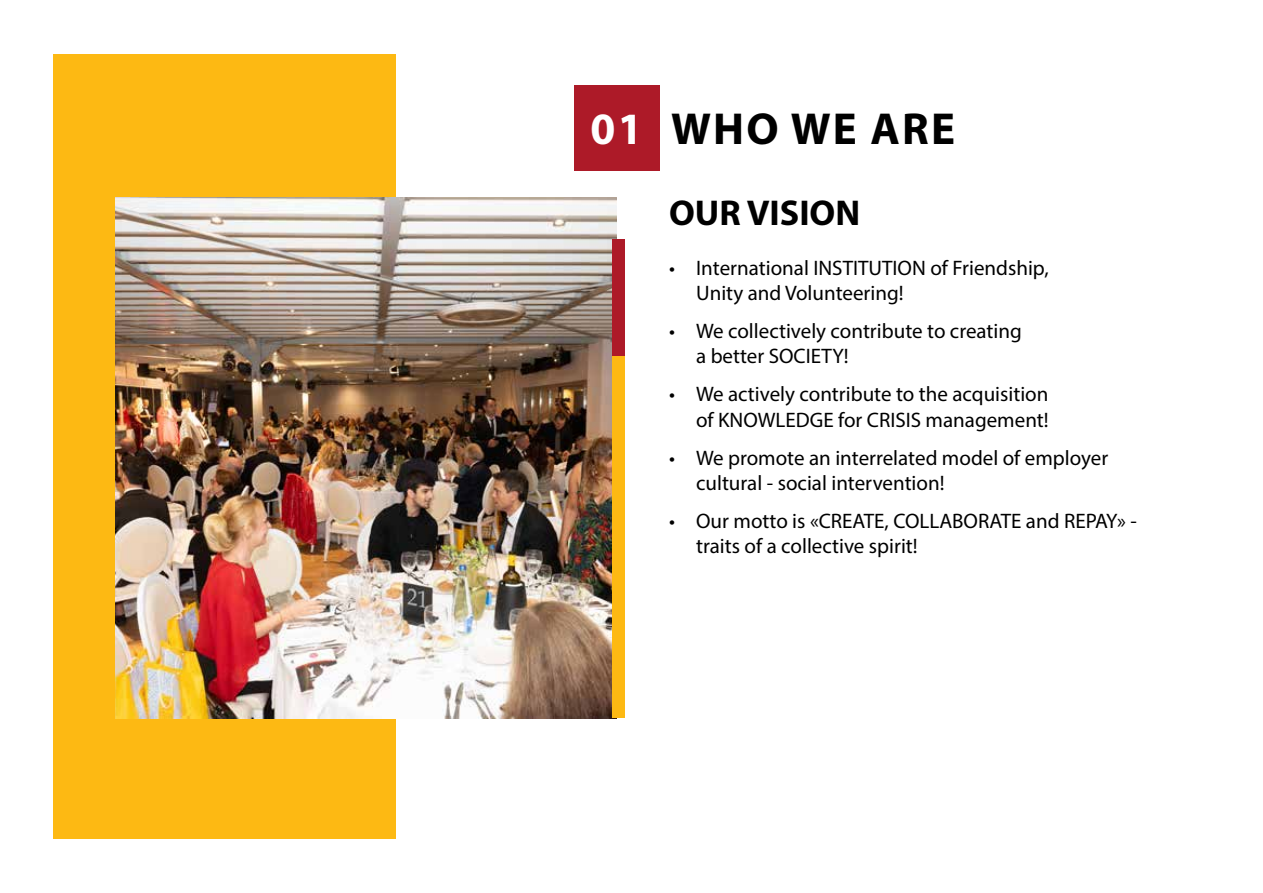
<style>
.page{position:relative;width:1263px;height:893px;background:#fff}
.page>*{position:absolute;margin:0;border:0;box-sizing:border-box;transform-origin:0 0}
.t1{font:700 45px "Myriad Pro";letter-spacing:.05em;color:#000}
.t2{font:700 45px "Myriad Pro";color:#fff}
.t3{font:700 36px "Myriad Pro";color:#000}
.t4{font:21px/25.2px "Myriad Pro";color:#000}
</style>
<div class="page">
<div style="left:53px;top:54px;width:342px;height:785px;background:#fdb913"></div>
<img style="left:116px;top:198px;width:501px;height:520px">
<div style="left:612px;top:356px;width:12px;height:362px;background:#fdb913"></div>
<div style="left:612px;top:239px;width:12px;height:117px;background:#ad1a28"></div>
<div style="left:574px;top:85px;width:85px;height:85px;background:#ad1a28"></div>
<h1 class="t2" style="left:590px;top:100px;width:54px">01</h1>
<h1 class="t1" style="left:671px;top:100px;width:286px">WHO WE ARE</h1>
<h2 class="t3" style="left:669px;top:189px;width:193px">OUR VISION</h2>
<p class="t4" style="left:696px;top:255px;width:354px;text-indent:-27px">• International INSTITUTION of Friendship,<br>Unity and Volunteering!</p>
<p class="t4" style="left:696px;top:318px;width:327px;text-indent:-27px">• We collectively contribute to creating a better SOCIETY!</p>
<p class="t4" style="left:669px;top:381px;width:381px;text-align:right">• We actively contribute to the acquisition of KNOWLEDGE for CRISIS management!</p>
<p class="t4" style="left:696px;top:445px;width:414px;text-indent:-27px">• We promote an interrelated model of employer cultural - social intervention!</p>
<p class="t4" style="left:696px;top:508px;width:442px;text-indent:-27px">• Our motto is «CREATE, COLLABORATE and REPAY» - traits of a collective spirit!</p>
</div>
